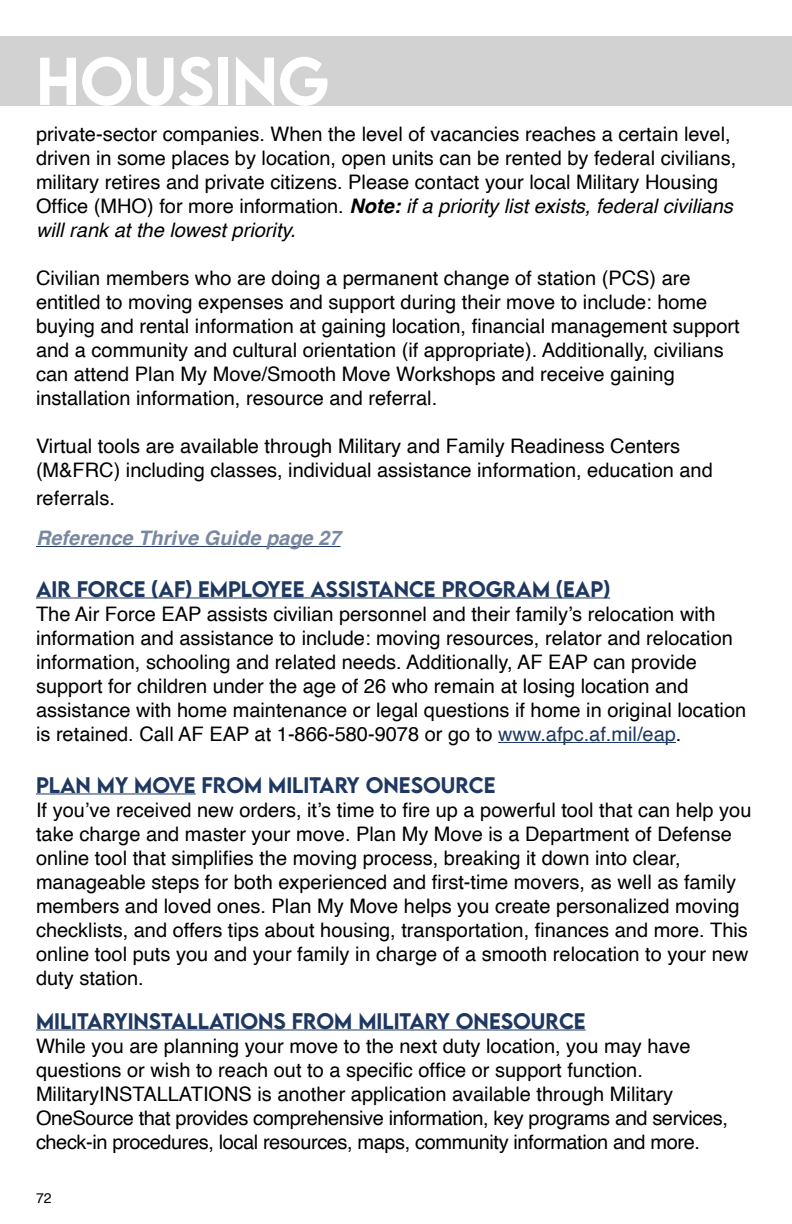
<style>
.page{position:relative;width:792px;height:1224px;background:#fff}
.page>*{position:absolute;margin:0;border:0;box-sizing:border-box;transform-origin:0 0}
.t1{font:500 60px "LEMONMILK";color:#fff}
.t2{font:20px/24px "Helvetica";color:#000}
.t3{font:500 20px "LEMONMILK";color:#1f3862}
.t4{font:italic 700 20px "Helvetica";color:#7988a1}
.t5{font:14px "Helvetica";color:#000}
.s1{font-weight:700;font-style:italic}
.s2{font-style:italic}
.s3{color:#1f3862}
</style>
<div class="page">
<hr style="left:36px;top:546px;width:305px;height:1px;background:#1f3862">
<hr style="left:36px;top:598px;width:574px;height:1px;background:#1f3862">
<hr style="left:498px;top:742px;width:178px;height:1px;background:#1f3862">
<hr style="left:36px;top:794px;width:160px;height:1px;background:#1f3862">
<hr style="left:36px;top:1030px;width:550px;height:1px;background:#1f3862">
<div style="left:0;top:36px;width:792px;height:69px;background:#d2d2d2"></div>
<hr style="left:791px;top:420px;width:1px;height:180px;background:#1f3862">
<h1 class="t1" style="left:36px;top:42px;width:291px">HOUSING</h1>
<p class="t2" style="left:36px;top:123px;width:702px">private-sector companies. When the level of vacancies reaches a certain level, driven in some places by location, open units can be rented by federal civilians, military retires and private citizens. Please contact your local Military Housing Office (MHO) for more information. <span class="s1">Note:</span> <span class="s2">if a priority list exists, federal civilians will rank at the lowest priority.</span></p>
<p class="t2" style="left:36px;top:267px;width:705px">Civilian members who are doing a permanent change of station (PCS) are entitled to moving expenses and support during their move to include: home buying and rental information at gaining location, financial management support and a community and cultural orientation (if appropriate). Additionally, civilians can attend Plan My Move/Smooth Move Workshops and receive gaining installation information, resource and referral.</p>
<p class="t2" style="left:36px;top:435px;width:678px">Virtual tools are available through Military and Family Readiness Centers (M&amp;FRC) including classes, individual assistance information, education and</p>
<p class="t2" style="left:36px;top:487px;width:80px">referrals.</p>
<p class="t4" style="left:36px;top:526px;width:306px">Reference Thrive Guide page 27</p>
<p class="t3" style="left:36px;top:576px;width:335px">AIR FORCE (AF) EMPLOYEE ASSISTANCE</p>
<p class="t3" style="left:442px;top:576px;width:170px">PROGRAM (EAP)</p>
<p class="t2" style="left:36px;top:603px;width:712px">The Air Force EAP assists civilian personnel and their family’s relocation with information and assistance to include: moving resources, relator and relocation information, schooling and related needs. Additionally, AF EAP can provide support for children under the age of 26 who remain at losing location and assistance with home maintenance or legal questions if home in original location is retained. Call AF EAP at 1-866-580-9078 or go to <span class="s3">www.afpc.af.mil/eap</span>.</p>
<p class="t3" style="left:36px;top:772px;width:15px">PLAN</p>
<p class="t3" style="left:97px;top:772px;width:302px">MY MOVE FROM MILITARY ONESOU</p>
<p class="t3" style="left:455px;top:772px;width:28px">RCE</p>
<p class="t2" style="left:36px;top:799px;width:717px">If you’ve received new orders, it’s time to fire up a powerful tool that can help you take charge and master your move. Plan My Move is a Department of Defense online tool that simplifies the moving process, breaking it down into clear, manageable steps for both experienced and first-time movers, as well as family members and loved ones. Plan My Move helps you create personalized moving checklists, and offers tips about housing, transportation, finances and more. This online tool puts you and your family in charge of a smooth relocation to your new duty station.</p>
<p class="t3" style="left:36px;top:1008px;width:551px">MILITARYINSTALLATIONS FROM MILITARY ONESOURCE</p>
<p class="t2" style="left:36px;top:1035px;width:694px">While you are planning your move to the next duty location, you may have questions or wish to reach out to a specific office or support function.<br>MilitaryINSTALLATIONS is another application available through Military OneSource that provides comprehensive information, key programs and services, check-in procedures, local resources, maps, community information and more.</p>
<p class="t5" style="left:36px;top:1187px;width:17px">72</p>
</div>
